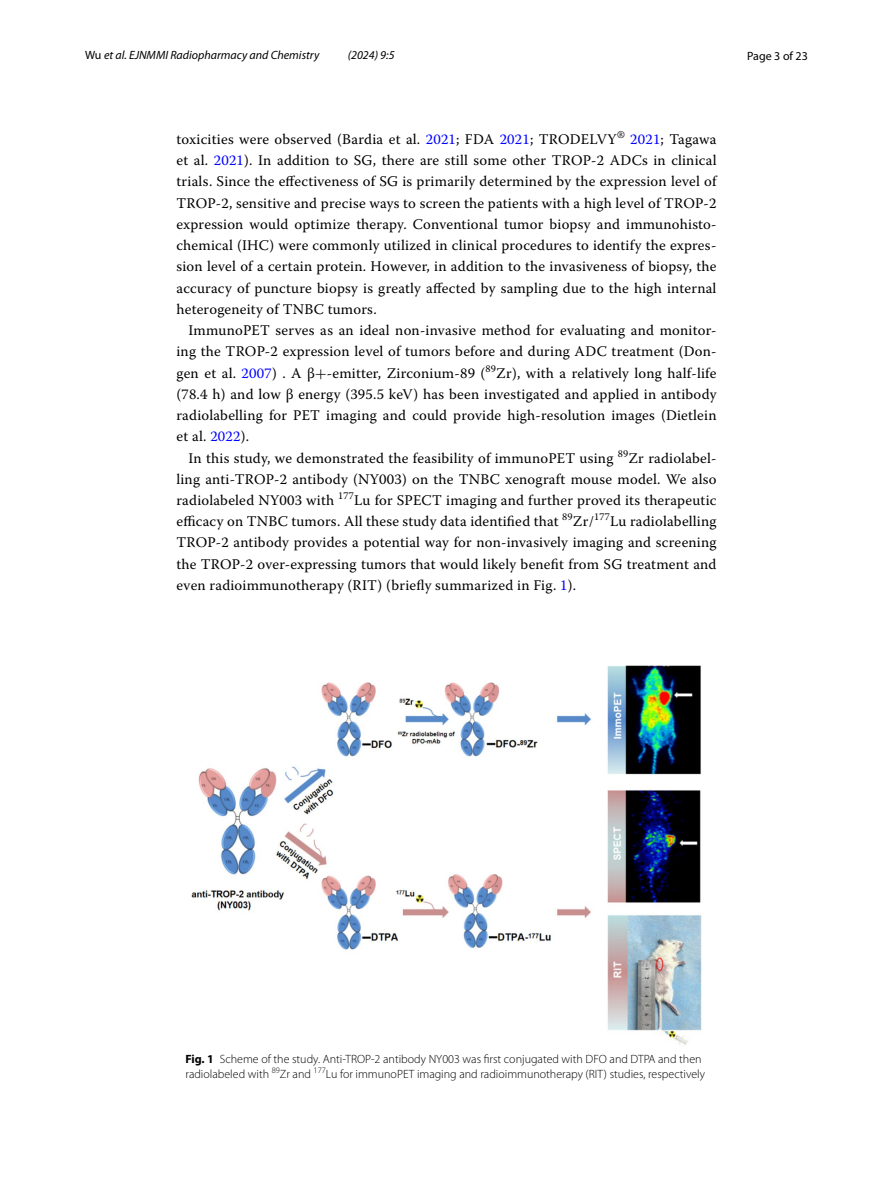
<style>
.page{position:relative;width:893px;height:1187px;background:#fff}
.page>*{position:absolute;margin:0;border:0;box-sizing:border-box;transform-origin:0 0}
.t1{font:14.7px/21.3px "Warnock Pro";letter-spacing:.015em;color:#000;text-align:justify}
.t2{font:300 12px/15px "Myriad Pro";color:#000}
.t3{font:italic 12px "Myriad Pro";color:#000}
.t4{font:12px "Myriad Pro";color:#000}
.s1{font-style:normal}
.s2{color:#00f}
.s3{font-family:"MTSY"}
.s4{font-weight:700}
</style>
<div class="page">
<img style="left:191px;top:665px;width:511px;height:380px">
<p class="t3" style="left:85px;top:48px;width:236px"><span class="s1">Wu</span> et al. EJNMMI Radiopharmacy and Chemistry</p>
<p class="t3" style="left:348px;top:48px;width:48px">(2024) 9:5</p>
<p class="t4" style="left:747px;top:48px;width:62px">Page 3 of 23</p>
<p class="t1" style="left:176px;top:128px;width:542px">toxicities were observed (Bardia et al. <span class="s2">2021</span>; FDA <span class="s2">2021</span>; TRODELVY<sup>®</sup> <span class="s2">2021</span>; Tagawa et al. <span class="s2">2021</span>). In addition to SG, there are still some other TROP-2 ADCs in clinical trials. Since the effectiveness of SG is primarily determined by the expression level of TROP-2, sensitive and precise ways to screen the patients with a high level of TROP-2 expression would optimize therapy. Conventional tumor biopsy and immunohisto&shy;chemical (IHC) were commonly utilized in clinical procedures to identify the expres&shy;sion level of a certain protein. However, in addition to the invasiveness of biopsy, the accuracy of puncture biopsy is greatly affected by sampling due to the high internal heterogeneity of TNBC tumors.</p>
<p class="t1" style="left:176px;top:319px;width:542px;text-indent:12px">ImmunoPET serves as an ideal non-invasive method for evaluating and monitor&shy;ing the TROP-2 expression level of tumors before and during ADC treatment (Don&shy;gen et al. <span class="s2">2007</span>) . A β<span class="s3">+</span>-emitter, Zirconium-89 (<sup>89</sup>Zr), with a relatively long half-life (78.4 h) and low β energy (395.5 keV) has been investigated and applied in antibody radiolabelling for PET imaging and could provide high-resolution images (Dietlein et al. <span class="s2">2022</span>).</p>
<p class="t1" style="left:176px;top:447px;width:542px;text-indent:12px">In this study, we demonstrated the feasibility of immunoPET using <sup>89</sup>Zr radiolabel&shy;ling anti-TROP-2 antibody (NY003) on the TNBC xenograft mouse model. We also radiolabeled NY003 with <sup>177</sup>Lu for SPECT imaging and further proved its therapeutic efficacy on TNBC tumors. All these study data identified that <sup>89</sup>Zr/<sup>177</sup>Lu radiolabelling TROP-2 antibody provides a potential way for non-invasively imaging and screening the TROP-2 over-expressing tumors that would likely benefit from SG treatment and even radioimmunotherapy (RIT) (briefly summarized in Fig. <span class="s2">1</span>).</p>
<p class="t2" style="left:185px;top:1051px;width:521px"><span class="s4">Fig. 1</span> Scheme of the study. Anti-TROP-2 antibody NY003 was first conjugated with DFO and DTPA and then radiolabeled with <sup>89</sup>Zr and <sup>177</sup>Lu for immunoPET imaging and radioimmunotherapy (RIT) studies, respectively</p>
</div>
